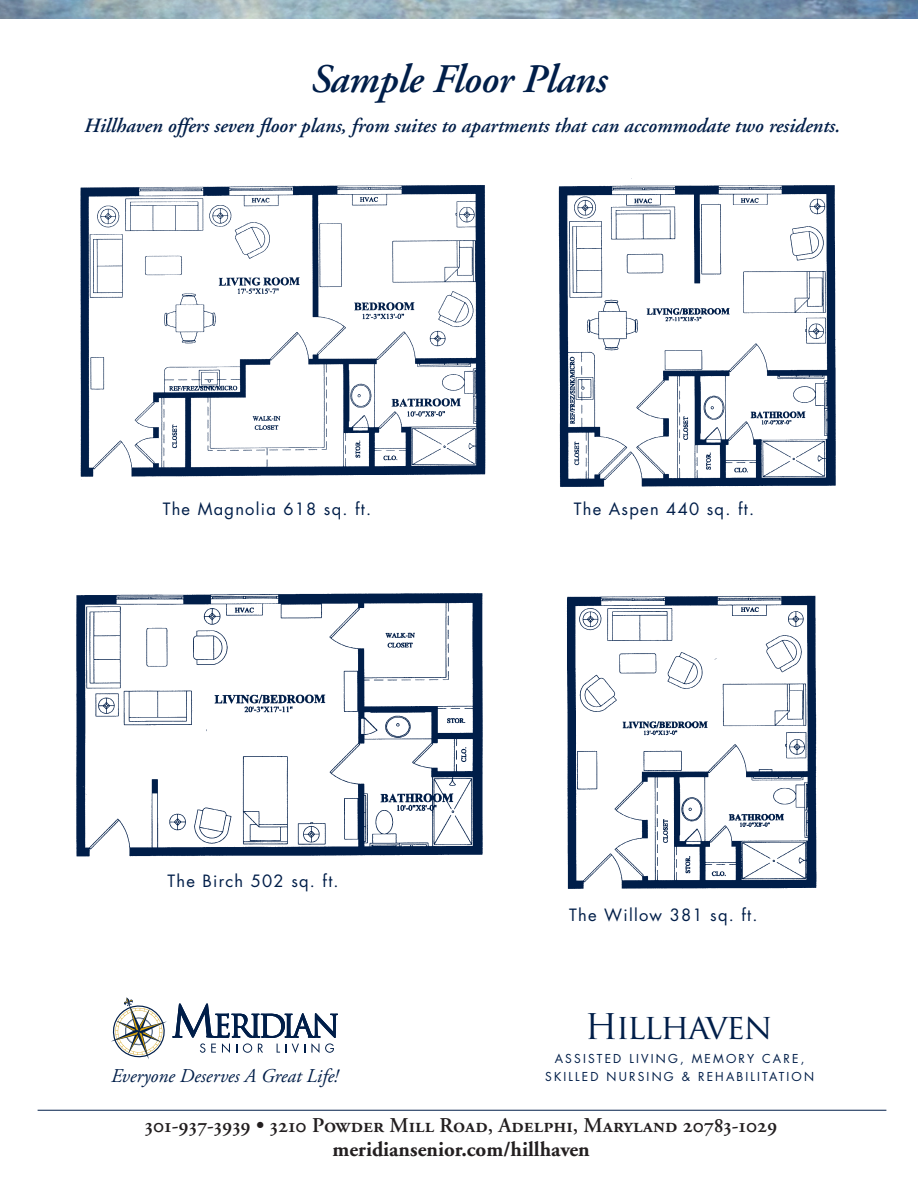
<style>
.page{position:relative;width:918px;height:1188px;background:#fff}
.page>*{position:absolute;margin:0;border:0;box-sizing:border-box;transform-origin:0 0}
.t1{font:italic 600 40.5px "Adobe Garamond";letter-spacing:-.01em;color:#001e49}
.t2{font:34.5px "Trajan Pro";letter-spacing:-.05em;color:#001e49}
.t3{font:21px "Adobe Garamond Semibold SC";color:#231f20}
.t4{font:700 21px "Adobe Garamond";color:#231f20}
.t5{font:italic 600 20.25px "Adobe Garamond";color:#001e49}
.t6{font:italic 19.5px "Adobe Garamond Pro";color:#001e49}
.t7{font:16.5px "Futura";letter-spacing:.075em;color:#001e49}
.t8{font:12px "Futura";letter-spacing:.18em;color:#001e49}
</style>
<div class="page">
<hr style="left:38px;top:1110px;width:848px;height:1px;background:#001e49">
<svg style="left:111px;top:997px;width:227px;height:62px"></svg>
<img style="left:0;top:0;width:918px;height:18px">
<img style="left:80px;top:178px;width:756px;height:309px">
<img style="left:76px;top:593px;width:741px;height:296px">
<div style="left:167px;top:875px;width:297px;height:41px;background:#fff"></div>
<p class="t1" style="left:311px;top:56px;width:298px">Sample Floor Plans</p>
<p class="t5" style="left:84px;top:115px;width:758px">Hillhaven offers seven floor plans, from suites to apartments that can accommodate two residents.</p>
<p class="t7" style="left:163px;top:498px;width:210px">The Magnolia 618 sq. ft.</p>
<p class="t7" style="left:574px;top:498px;width:182px">The Aspen 440 sq. ft.</p>
<p class="t7" style="left:167px;top:870px;width:173px">The Birch 502 sq. ft.</p>
<p class="t6" style="left:111px;top:1065px;width:229px">Everyone Deserves A Great Life!</p>
<p class="t7" style="left:569px;top:904px;width:190px">The Willow 381 sq. ft.</p>
<p class="t2" style="left:585px;top:1004px;width:189px">Hillhaven</p>
<p class="t8" style="left:555px;top:1051px;width:251px">ASSISTED LIVING, MEMORY CARE,</p>
<p class="t8" style="left:545px;top:1069px;width:270px">SKILLED NURSING &amp; REHABILITATION</p>
<p class="t3" style="left:145px;top:1114px;width:634px">301-937-3939 • 3210 Powder Mill Road, Adelphi, Maryland 20783-1029</p>
<p class="t4" style="left:333px;top:1138px;width:259px">meridiansenior.com/hillhaven</p>
</div>
